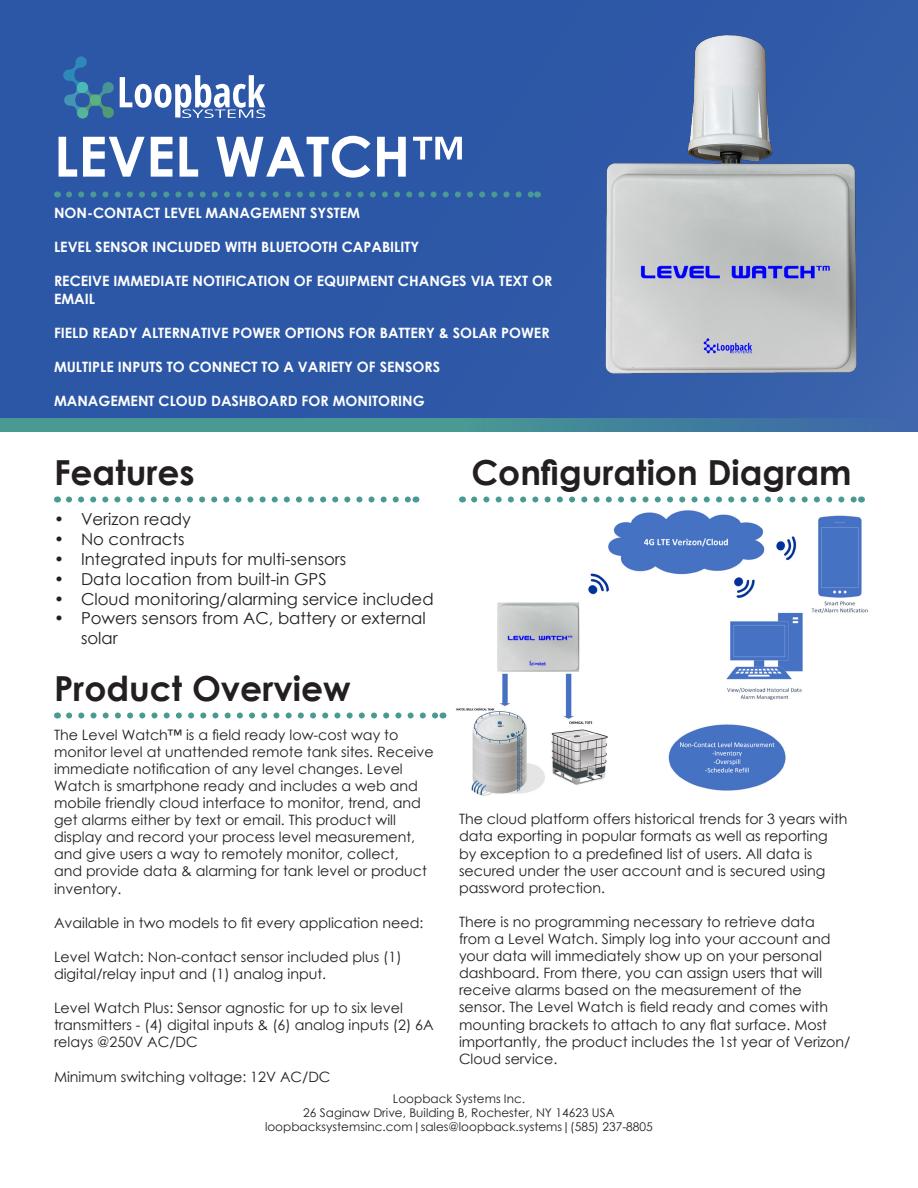
<style>
.page{position:relative;width:918px;height:1188px;background:#fff}
.page>*{position:absolute;margin:0;border:0;box-sizing:border-box;transform-origin:0 0}
.t1{font:700 55.5px "Century Gothic";color:#fff}
.t2{font:700 34.5px "Century Gothic";color:#231f20}
.t3{font:16.5px/19.8px "Century Gothic";color:#231f20}
.t4{font:14.25px/17.1px "Century Gothic";color:#231f20}
.t5{font:700 14.25px/17.1px "Century Gothic";color:#fff}
.t6{font:12px "Century Gothic";color:#231f20}
</style>
<div class="page">
<div style="left:0;top:0;width:918px;height:432px;background:#2c57a6"></div>
<svg style="left:63px;top:56px;width:51px;height:63px"></svg>
<svg style="left:120px;top:75px;width:145px;height:43px"></svg>
<svg style="left:69px;top:191px;width:462px;height:6px"></svg>
<svg style="left:0;top:418px;width:918px;height:14px;background:#458b99"></svg>
<img style="left:605px;top:35px;width:261px;height:343px">
<svg style="left:69px;top:496px;width:341px;height:6px"></svg>
<svg style="left:69px;top:712px;width:367px;height:6px"></svg>
<svg style="left:474px;top:496px;width:381px;height:6px"></svg>
<img style="left:456px;top:510px;width:412px;height:286px">
<p class="t1" style="left:54px;top:114px;width:413px">LEVEL WATCH™</p>
<p class="t5" style="left:54px;top:204px;width:308px">NON-CONTACT LEVEL MANAGEMENT SYSTEM</p>
<p class="t5" style="left:54px;top:238px;width:367px">LEVEL SENSOR INCLUDED WITH BLUETOOTH CAPABILITY</p>
<p class="t5" style="left:54px;top:272px;width:500px">RECEIVE IMMEDIATE NOTIFICATION OF EQUIPMENT CHANGES VIA TEXT OR<br>EMAIL</p>
<p class="t5" style="left:54px;top:323px;width:497px">FIELD READY ALTERNATIVE POWER OPTIONS FOR BATTERY &amp; SOLAR POWER</p>
<p class="t5" style="left:54px;top:358px;width:388px">MULTIPLE INPUTS TO CONNECT TO A VARIETY OF SENSORS</p>
<p class="t5" style="left:54px;top:392px;width:372px">MANAGEMENT CLOUD DASHBOARD FOR MONITORING</p>
<p class="t2" style="left:471px;top:446px;width:382px">Configuration Diagram</p>
<p class="t2" style="left:54px;top:446px;width:142px">Features</p>
<p class="t3" style="left:54px;top:509px;width:139px">• Verizon ready</p>
<p class="t3" style="left:54px;top:529px;width:132px">• No contracts</p>
<p class="t3" style="left:54px;top:549px;width:294px">• Integrated inputs for multi-sensors</p>
<p class="t3" style="left:54px;top:569px;width:274px">• Data location from built-in GPS</p>
<p class="t3" style="left:54px;top:588px;width:381px">• Cloud monitoring/alarming service included</p>
<p class="t3" style="left:81px;top:608px;width:346px;text-indent:-27px">• Powers sensors from AC, battery or external solar</p>
<p class="t2" style="left:54px;top:662px;width:298px">Product Overview</p>
<p class="t4" style="left:54px;top:726px;width:381px">The Level Watch™ is a field ready low-cost way to monitor level at unattended remote tank sites. Receive immediate notification of any level changes. Level Watch is smartphone ready and includes a web and mobile friendly cloud interface to monitor, trend, and get alarms either by text or email. This product will display and record your process level measurement, and give users a way to remotely monitor, collect,<br>and provide data &amp; alarming for tank level or product inventory.</p>
<p class="t4" style="left:54px;top:914px;width:371px">Available in two models to fit every application need:</p>
<p class="t4" style="left:54px;top:948px;width:349px">Level Watch: Non-contact sensor included plus (1) digital/relay input and (1) analog input.</p>
<p class="t4" style="left:54px;top:999px;width:381px">Level Watch Plus: Sensor agnostic for up to six level transmitters - (4) digital inputs &amp; (6) analog inputs (2) 6A relays @250V AC/DC</p>
<p class="t4" style="left:54px;top:1068px;width:278px">Minimum switching voltage: 12V AC/DC</p>
<p class="t4" style="left:459px;top:810px;width:390px">The cloud platform offers historical trends for 3 years with data exporting in popular formats as well as reporting by exception to a predefined list of users. All data is secured under the user account and is secured using password protection.</p>
<p class="t4" style="left:459px;top:913px;width:393px">There is no programming necessary to retrieve data<br>from a Level Watch. Simply log into your account and your data will immediately show up on your personal dashboard. From there, you can assign users that will receive alarms based on the measurement of the sensor. The Level Watch is field ready and comes with mounting brackets to attach to any flat surface. Most importantly, the product includes the 1st year of Verizon/ Cloud service.</p>
<p class="t6" style="left:393px;top:1090px;width:134px">Loopback Systems Inc.</p>
<p class="t6" style="left:303px;top:1104px;width:313px">26 Saginaw Drive, Building B, Rochester, NY 14623 USA</p>
<p class="t6" style="left:265px;top:1119px;width:389px">loopbacksystemsinc.com|sales@loopback.systems|(585) 237-8805</p>
</div>
